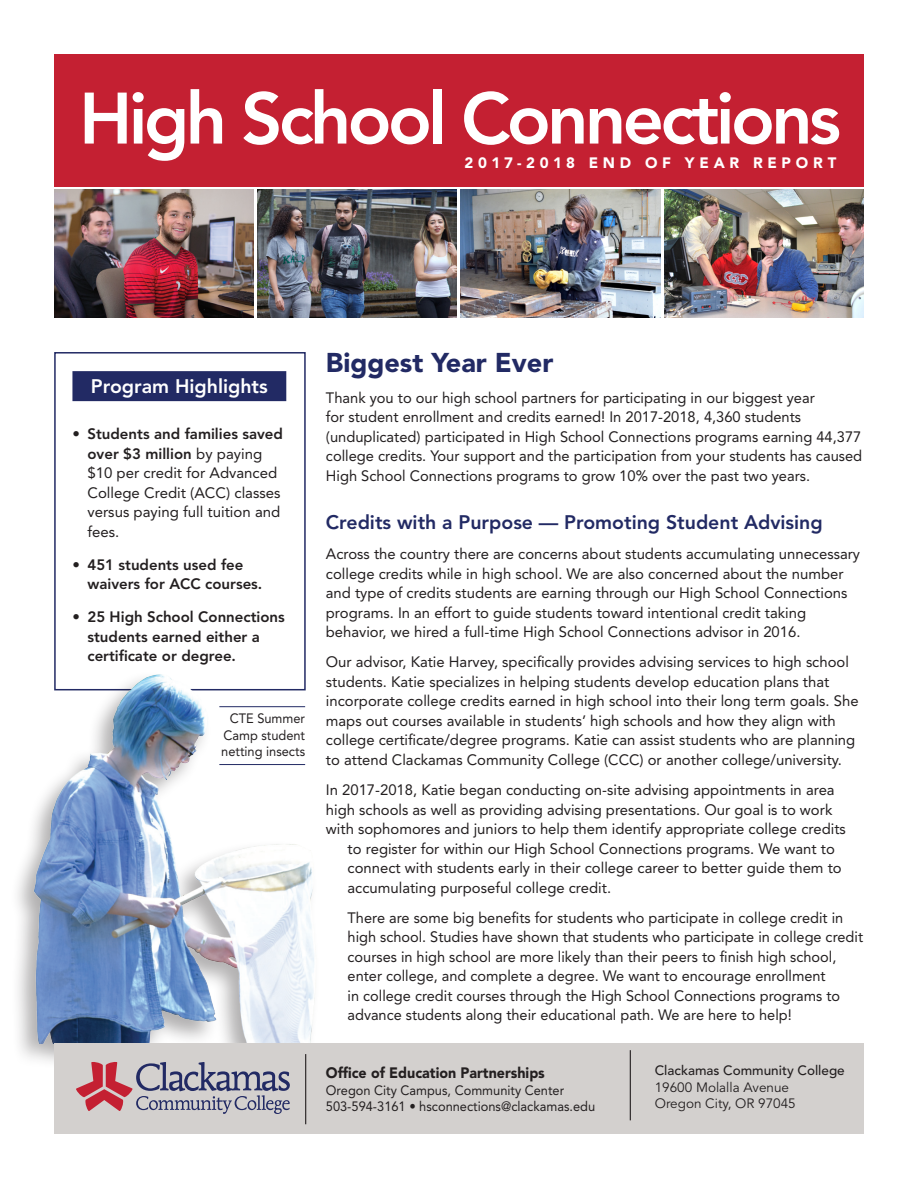
<style>
.page{position:relative;width:918px;height:1188px;background:#fff}
.page>*{position:absolute;margin:0;border:0;box-sizing:border-box;transform-origin:0 0}
.t1{font:800 72px "Avenir LT Std";letter-spacing:-.05em;color:#fff}
.subhead1{font:900 27px "Avenir LT Std";color:#222a64}
.subhead1-2{font:800 19.5px "Avenir LT Std";color:#222a64}
.subhead1-3{font:800 19.5px "Avenir LT Std";color:#fff}
.body_text{font:15px/19.5px "Avenir LT Std";color:#231f20}
.body_text-2{font:800 15px/19.5px "Avenir LT Std";color:#231f20}
.t2{font:900 15px "Avenir LT Std";color:#231f20;scale:.95 1}
.t3{font:900 15px "Avenir LT Std";letter-spacing:.315em;color:#fff}
.t4{font:13.5px/16.5px "Avenir LT Std";color:#231f20;text-align:justify;scale:.95 1}
.t5{font:13.5px "Avenir LT Std";color:#231f20}
.t6{font:500 13.5px "Avenir LT Std";color:#231f20}
.s1{font-weight:800}
.s2{font-weight:400}
</style>
<div class="page">
<div style="left:54px;top:54px;width:810px;height:132px;background:#c42032"></div>
<img style="left:54px;top:189px;width:199px;height:128px">
<img style="left:665px;top:189px;width:199px;height:128px">
<img style="left:258px;top:189px;width:199px;height:128px">
<img style="left:461px;top:189px;width:199px;height:128px">
<div style="left:54px;top:352px;width:252px;height:338px;border:2px solid #222a64"></div>
<div style="left:72px;top:371px;width:214px;height:30px;background:#222a64"></div>
<div style="left:9px;top:670px;width:311px;height:399px;background:#231f20;opacity:.35"></div>
<img style="left:23px;top:670px;width:297px;height:373px">
<div style="left:54px;top:1043px;width:810px;height:91px;background:#d3d0ce"></div>
<hr style="left:305px;top:1054px;width:1px;height:70px;background:#231f20">
<svg style="left:76px;top:1062px;width:214px;height:52px"></svg>
<hr style="left:630px;top:1050px;width:1px;height:70px;background:#231f20">
<hr style="left:219px;top:764px;width:86px;height:1px;background:#222a64">
<hr style="left:219px;top:706px;width:86px;height:1px;background:#222a64">
<p class="t1" style="left:79px;top:76px;width:763px">High School Connections</p>
<p class="t3" style="left:465px;top:154px;width:373px">2017-2018 END OF YEAR REPORT</p>
<p class="subhead1-3" style="left:91px;top:374px;width:178px">Program Highlights</p>
<p class="body_text" style="left:87px;top:424px;width:197px;text-indent:-15px">• <span class="s1">Students and families saved over $3 million</span> by paying $10 per credit for Advanced<br>College Credit (ACC) classes versus paying full tuition and fees.</p>
<p class="body_text-2" style="left:87px;top:555px;width:176px;text-indent:-15px"><span class="s2">•</span> 451 students used fee waivers for ACC courses.</p>
<p class="body_text-2" style="left:87px;top:607px;width:199px;text-indent:-15px"><span class="s2">•</span> 25 High School Connections students earned either a certificate or degree.</p>
<p class="t4" style="left:221px;top:710px;width:90px;text-indent:9px">CTE Summer Camp student netting insects</p>
<p class="subhead1" style="left:326px;top:347px;width:229px">Biggest Year Ever</p>
<p class="body_text" style="left:326px;top:388px;width:538px">Thank you to our high school partners for participating in our biggest year<br>for student enrollment and credits earned! In 2017-2018, 4,360 students (unduplicated) participated in High School Connections programs earning 44,377 college credits. Your support and the participation from your students has caused High School Connections programs to grow 10% over the past two years.</p>
<p class="subhead1-2" style="left:326px;top:510px;width:498px">Credits with a Purpose — Promoting Student Advising</p>
<p class="body_text" style="left:326px;top:544px;width:536px">Across the country there are concerns about students accumulating unnecessary college credits while in high school. We are also concerned about the number and type of credits students are earning through our High School Connections programs. In an effort to guide students toward intentional credit taking behavior, we hired a full-time High School Connections advisor in 2016.</p>
<p class="body_text" style="left:326px;top:653px;width:534px">Our advisor, Katie Harvey, specifically provides advising services to high school students. Katie specializes in helping students develop education plans that incorporate college credits earned in high school into their long term goals. She maps out courses available in students’ high schools and how they align with college certificate/degree programs. Katie can assist students who are planning to attend Clackamas Community College (CCC) or another college/university.</p>
<p class="body_text" style="left:326px;top:780px;width:510px">In 2017-2018, Katie began conducting on-site advising appointments in area</p>
<p class="body_text" style="left:326px;top:800px;width:508px">high schools as well as providing advising presentations. Our goal is to work</p>
<p class="body_text" style="left:326px;top:819px;width:522px">with sophomores and juniors to help them identify appropriate college credits</p>
<p class="body_text" style="left:348px;top:839px;width:489px">to register for within our High School Connections programs. We want to</p>
<p class="body_text" style="left:348px;top:858px;width:496px">connect with students early in their college career to better guide them to</p>
<p class="body_text" style="left:348px;top:878px;width:265px">accumulating purposeful college credit.</p>
<p class="body_text" style="left:348px;top:908px;width:517px">There are some big benefits for students who participate in college credit in high school. Studies have shown that students who participate in college credit courses in high school are more likely than their peers to finish high school, enter college, and complete a degree. We want to encourage enrollment<br>in college credit courses through the High School Connections programs to advance students along their educational path. We are here to help!</p>
<p class="t2" style="left:326px;top:1064px;width:232px">Office of Education Partnerships</p>
<p class="t4" style="left:326px;top:1082px;width:252px">Oregon City Campus, Community Center</p>
<p class="t4" style="left:326px;top:1099px;width:285px">503-594-3161 • hsconnections@clackamas.edu</p>
<p class="t6" style="left:655px;top:1063px;width:192px">Clackamas Community College</p>
<p class="t5" style="left:655px;top:1079px;width:136px">19600 Molalla Avenue</p>
<p class="t5" style="left:655px;top:1096px;width:143px">Oregon City, OR 97045</p>
</div>
